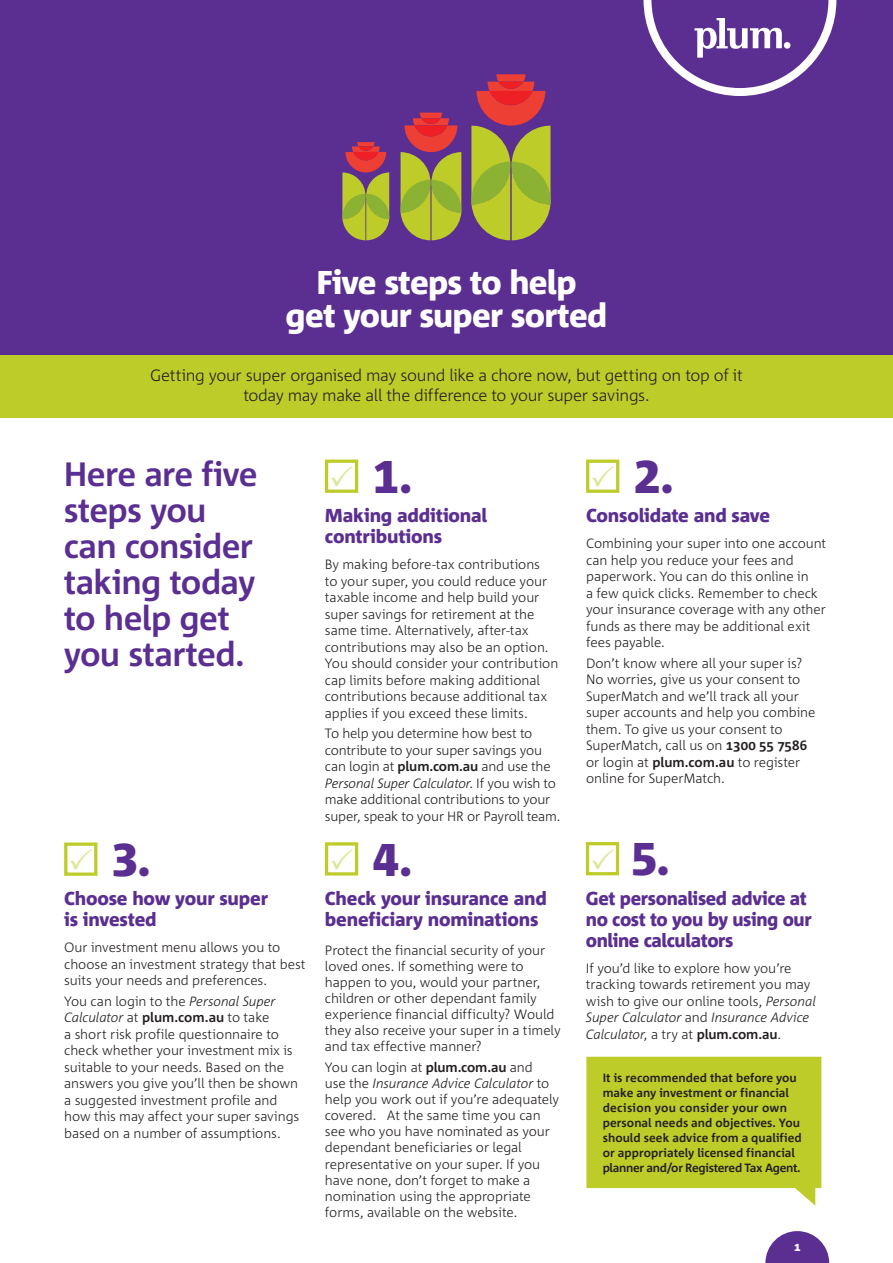
<style>
.page{position:relative;width:893px;height:1263px;background:#fff}
.page>*{position:absolute;margin:0;border:0;box-sizing:border-box;transform-origin:0 0}
.t1{font:800 48px "Corpid Caps";color:#5b2e91}
.t2{font:700 33.75px/36px "Corpid";letter-spacing:-.02em;color:#5b2e91}
.t3{font:800 33px/33px "Corpid";letter-spacing:-.025em;color:#fff;text-align:center}
.t4{font:800 18.75px/21px "Corpid";letter-spacing:-.015em;color:#5b2e91}
.t5{font:300 16.5px/19.5px "Corpid";letter-spacing:-.02em;color:#231f20;text-align:center}
.t6{font:300 13.5px/16.5px "Corpid";letter-spacing:-.005em;color:#231f20}
.t7{font:700 12px/15px "Corpid";letter-spacing:.005em;color:#231f20}
.s1{font-weight:700}
.s2{font-style:italic}
</style>
<div class="page">
<div style="left:0;top:0;width:893px;height:367px;background:#5b2e91"></div>
<div style="left:0;top:355px;width:893px;height:63px;background:#becc2a"></div>
<svg style="left:643px;top:0;width:194px;height:96px"></svg>
<svg style="left:342px;top:142px;width:47px;height:98px"></svg>
<svg style="left:400px;top:113px;width:61px;height:127px"></svg>
<svg style="left:471px;top:74px;width:80px;height:166px"></svg>
<div style="left:325px;top:460px;width:33px;height:33px;background:#fff;border:3px solid #becc2a"></div>
<div style="left:586px;top:460px;width:33px;height:33px;background:#fff;border:3px solid #becc2a"></div>
<div style="left:64px;top:842px;width:33px;height:34px;background:#fff;border:3px solid #becc2a"></div>
<div style="left:325px;top:842px;width:33px;height:33px;background:#fff;border:3px solid #becc2a"></div>
<div style="left:586px;top:842px;width:33px;height:33px;background:#fff;border:3px solid #becc2a"></div>
<svg style="left:586px;top:1057px;width:235px;height:149px;background:#c5d142"></svg>
<svg style="left:765px;top:1231px;width:64px;height:32px"></svg>
<h3 class="t3" style="left:286px;top:267px;width:323px">Five steps to help<br>get your super sorted</h3>
<p class="t5" style="left:150px;top:366px;width:594px">Getting your super organised may sound like a chore now, but getting on top of it today may make all the difference to your super savings.</p>
<h2 class="t2" style="left:64px;top:456px;width:195px">Here are five steps you can consider taking today to help get you started.</h2>
<h1 class="t1" style="left:373px;top:450px;width:42px">1.</h1>
<h3 class="t4" style="left:325px;top:505px;width:164px">Making additional contributions</h3>
<p class="t6" style="left:325px;top:556px;width:235px">By making before-tax contributions<br>to your super, you could reduce your taxable income and help build your super savings for retirement at the same time. Alternatively, after-tax contributions may also be an option.<br>You should consider your contribution cap limits before making additional contributions because additional tax applies if you exceed these limits.</p>
<p class="t6" style="left:325px;top:726px;width:237px">To help you determine how best to contribute to your super savings you can login at <span class="s1">plum.com.au</span> and use the <span class="s2">Personal Super Calculator</span>. If you wish to make additional contributions to your super, speak to your HR or Payroll team.</p>
<h1 class="t1" style="left:112px;top:833px;width:41px">3.</h1>
<h3 class="t4" style="left:64px;top:888px;width:205px">Choose how your super is invested</h3>
<p class="t6" style="left:64px;top:939px;width:243px">Our investment menu allows you to choose an investment strategy that best suits your needs and preferences.</p>
<p class="t6" style="left:64px;top:993px;width:237px">You can login to the <span class="s2">Personal Super Calculator</span> at <span class="s1">plum.com.au</span> to take<br>a short risk profile questionnaire to check whether your investment mix is suitable to your needs. Based on the answers you give you’ll then be shown a suggested investment profile and how this may affect your super savings based on a number of assumptions.</p>
<h1 class="t1" style="left:373px;top:832px;width:41px">4.</h1>
<h3 class="t4" style="left:325px;top:888px;width:223px">Check your insurance and beneficiary nominations</h3>
<p class="t6" style="left:325px;top:942px;width:237px;line-height:16px">Protect the financial security of your loved ones. If something were to happen to you, would your partner, children or other dependant family experience financial difficulty? Would they also receive your super in a timely and tax effective manner?</p>
<p class="t6" style="left:325px;top:1059px;width:236px;line-height:16px">You can login at <span class="s1">plum.com.au</span> and<br>use the <span class="s2">Insurance Advice Calculator</span> to help you work out if you’re adequately covered. At the same time you can see who you have nominated as your dependant beneficiaries or legal representative on your super. If you have none, don’t forget to make a nomination using the appropriate forms, available on the website.</p>
<h1 class="t1" style="left:634px;top:450px;width:42px">2.</h1>
<h3 class="t4" style="left:586px;top:505px;width:186px">Consolidate and save</h3>
<p class="t6" style="left:586px;top:535px;width:242px">Combining your super into one account can help you reduce your fees and paperwork. You can do this online in<br>a few quick clicks. Remember to check your insurance coverage with any other funds as there may be additional exit fees payable.</p>
<p class="t6" style="left:586px;top:655px;width:231px">Don’t know where all your super is?<br>No worries, give us your consent to<br>SuperMatch and we’ll track all your super accounts and help you combine them. To give us your consent to<br>SuperMatch, call us on <span class="s1">1300 55 7586 </span>or login at <span class="s1">plum.com.au</span> to register online for SuperMatch.</p>
<h1 class="t1" style="left:631px;top:832px;width:41px">5.</h1>
<h3 class="t4" style="left:586px;top:888px;width:227px">Get personalised advice at no cost to you by using our online calculators</h3>
<p class="t6" style="left:586px;top:960px;width:232px">If you’d like to explore how you’re tracking towards retirement you may wish to give our online tools, <span class="s2">Personal Super Calculator</span> and <span class="s2">Insurance Advice Calculator</span>, a try at <span class="s1">plum.com.au</span>.</p>
<p class="t7" style="left:603px;top:1070px;width:200px">It is recommended that before you make any investment or financial decision you consider your own personal needs and objectives. You should seek advice from a qualified or appropriately licensed financial planner and/or Registered Tax Agent.</p>
</div>
